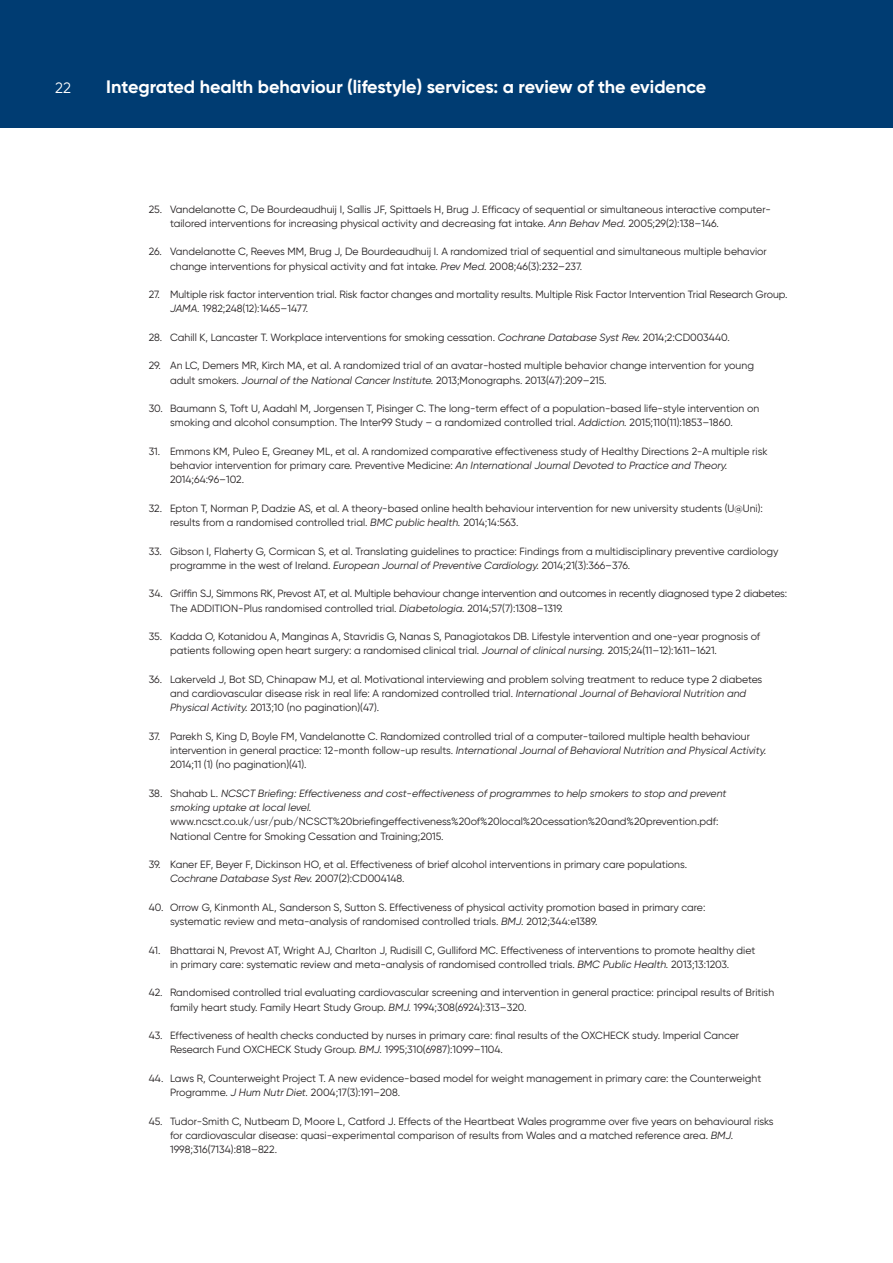
<style>
.page{position:relative;width:893px;height:1263px;background:#fff}
.page>*{position:absolute;margin:0;border:0;box-sizing:border-box;transform-origin:0 0}
.t1{font:700 18px "Gilroy";color:#fff}
.t2{font:15px "Gilroy";color:#fff}
.t3{font:10.5px/14.2px "Gilroy";color:#231f20}
.t4{font:italic 10.5px/14.2px "Gilroy";color:#231f20}
.s1{font-style:italic}
.s2{font-style:normal}
</style>
<div class="page">
<div style="left:0;top:0;width:893px;height:128px;background:#003c72"></div>
<h2 class="t2" style="left:55px;top:79px;width:17px">22</h2>
<h1 class="t1" style="left:106px;top:75px;width:601px">Integrated health behaviour (lifestyle) services: a review of the evidence</h1>
<p class="t3" style="left:170px;top:202px;width:602px;text-indent:-21px">25. Vandelanotte C, De Bourdeaudhuij I, Sallis JF, Spittaels H, Brug J. Efficacy of sequential or simultaneous interactive computer&shy;tailored interventions for increasing physical activity and decreasing fat intake. <span class="s1">Ann Behav Med.</span> 2005;29(2):138–146.</p>
<p class="t3" style="left:170px;top:244px;width:598px;text-indent:-21px">26. Vandelanotte C, Reeves MM, Brug J, De Bourdeaudhuij I. A randomized trial of sequential and simultaneous multiple behavior change interventions for physical activity and fat intake. <span class="s1">Prev Med.</span> 2008;46(3):232–237.</p>
<p class="t3" style="left:170px;top:287px;width:619px;text-indent:-21px">27. Multiple risk factor intervention trial. Risk factor changes and mortality results. Multiple Risk Factor Intervention Trial Research Group.<br><span class="s1">JAMA.</span> 1982;248(12):1465–1477.</p>
<p class="t3" style="left:149px;top:330px;width:583px">28. Cahill K, Lancaster T. Workplace interventions for smoking cessation. <span class="s1">Cochrane Database Syst Rev.</span> 2014;2:CD003440.</p>
<p class="t3" style="left:170px;top:358px;width:585px;text-indent:-21px">29. An LC, Demers MR, Kirch MA, et al. A randomized trial of an avatar-hosted multiple behavior change intervention for young adult smokers. <span class="s1">Journal of the National Cancer Institute.</span> 2013;Monographs. 2013(47):209–215.</p>
<p class="t3" style="left:149px;top:401px;width:612px;text-align:center">30. Baumann S, Toft U, Aadahl M, Jorgensen T, Pisinger C. The long-term effect of a population-based life-style intervention on smoking and alcohol consumption. The Inter99 Study – a randomized controlled trial. <span class="s1">Addiction.</span> 2015;110(11):1853–1860.</p>
<p class="t3" style="left:170px;top:444px;width:599px;text-indent:-21px">31. Emmons KM, Puleo E, Greaney ML, et al. A randomized comparative effectiveness study of Healthy Directions 2-A multiple risk behavior intervention for primary care. Preventive Medicine: <span class="s1">An International Journal Devoted to Practice and Theory.<br></span>2014;64:96–102.</p>
<p class="t3" style="left:170px;top:501px;width:594px;text-indent:-21px">32. Epton T, Norman P, Dadzie AS, et al. A theory-based online health behaviour intervention for new university students (U@Uni): results from a randomised controlled trial. <span class="s1">BMC public health.</span> 2014;14:563.</p>
<p class="t3" style="left:170px;top:544px;width:610px;text-indent:-21px">33. Gibson I, Flaherty G, Cormican S, et al. Translating guidelines to practice: Findings from a multidisciplinary preventive cardiology programme in the west of Ireland. <span class="s1">European Journal of Preventive Cardiology.</span> 2014;21(3):366–376.</p>
<p class="t3" style="left:170px;top:586px;width:618px;text-indent:-21px">34. Griffin SJ, Simmons RK, Prevost AT, et al. Multiple behaviour change intervention and outcomes in recently diagnosed type 2 diabetes:<br>The ADDITION-Plus randomised controlled trial. <span class="s1">Diabetologia.</span> 2014;57(7):1308–1319.</p>
<p class="t3" style="left:170px;top:629px;width:592px;text-indent:-21px">35. Kadda O, Kotanidou A, Manginas A, Stavridis G, Nanas S, Panagiotakos DB. Lifestyle intervention and one-year prognosis of patients following open heart surgery: a randomised clinical trial. <span class="s1">Journal of clinical nursing.</span> 2015;24(11–12):1611–1621.</p>
<p class="t3" style="left:170px;top:672px;width:594px;text-indent:-21px">36. Lakerveld J, Bot SD, Chinapaw MJ, et al. Motivational interviewing and problem solving treatment to reduce type 2 diabetes and cardiovascular disease risk in real life: A randomized controlled trial. <span class="s1">International Journal of Behavioral Nutrition and<br>Physical Activity.</span> 2013;10 (no pagination)(47).</p>
<p class="t3" style="left:170px;top:729px;width:598px;text-indent:-21px">37. Parekh S, King D, Boyle FM, Vandelanotte C. Randomized controlled trial of a computer-tailored multiple health behaviour intervention in general practice: 12-month follow-up results. <span class="s1">International Journal of Behavioral Nutrition and Physical Activity.<br></span>2014;11 (1) (no pagination)(41).</p>
<p class="t4" style="left:170px;top:786px;width:558px;text-indent:-21px"><span class="s2">38. Shahab L.</span> NCSCT Briefing: Effectiveness and cost-effectiveness of programmes to help smokers to stop and prevent smoking uptake at local level.</p>
<p class="t3" style="left:170px;top:814px;width:550px">www.ncsct.co.uk/usr/pub/NCSCT%20briefingeffectiveness%20of%20local%20cessation%20and%20prevention.pdf:<br>National Centre for Smoking Cessation and Training;2015.</p>
<p class="t3" style="left:170px;top:857px;width:519px;text-indent:-21px">39. Kaner EF, Beyer F, Dickinson HO, et al. Effectiveness of brief alcohol interventions in primary care populations.<br><span class="s1">Cochrane Database Syst Rev.</span> 2007(2):CD004148.</p>
<p class="t3" style="left:170px;top:900px;width:537px;text-indent:-21px">40. Orrow G, Kinmonth AL, Sanderson S, Sutton S. Effectiveness of physical activity promotion based in primary care: systematic review and meta-analysis of randomised controlled trials. <span class="s1">BMJ.</span> 2012;344:e1389.</p>
<p class="t3" style="left:149px;top:943px;width:608px;text-align:center">41. Bhattarai N, Prevost AT, Wright AJ, Charlton J, Rudisill C, Gulliford MC. Effectiveness of interventions to promote healthy diet in primary care: systematic review and meta-analysis of randomised controlled trials. <span class="s1">BMC Public Health.</span> 2013;13:1203.</p>
<p class="t3" style="left:170px;top:985px;width:606px;text-indent:-21px">42. Randomised controlled trial evaluating cardiovascular screening and intervention in general practice: principal results of British family heart study. Family Heart Study Group. <span class="s1">BMJ.</span> 1994;308(6924):313–320.</p>
<p class="t3" style="left:170px;top:1028px;width:571px;text-indent:-21px">43. Effectiveness of health checks conducted by nurses in primary care: final results of the OXCHECK study. Imperial Cancer<br>Research Fund OXCHECK Study Group. <span class="s1">BMJ.</span> 1995;310(6987):1099–1104.</p>
<p class="t3" style="left:170px;top:1071px;width:593px;text-indent:-21px">44. Laws R, Counterweight Project T. A new evidence-based model for weight management in primary care: the Counterweight<br>Programme. <span class="s1">J Hum Nutr Diet.</span> 2004;17(3):191–208.</p>
<p class="t3" style="left:170px;top:1114px;width:605px;text-indent:-21px">45. Tudor-Smith C, Nutbeam D, Moore L, Catford J. Effects of the Heartbeat Wales programme over five years on behavioural risks for cardiovascular disease: quasi-experimental comparison of results from Wales and a matched reference area. <span class="s1">BMJ.<br></span>1998;316(7134):818–822.</p>
</div>
